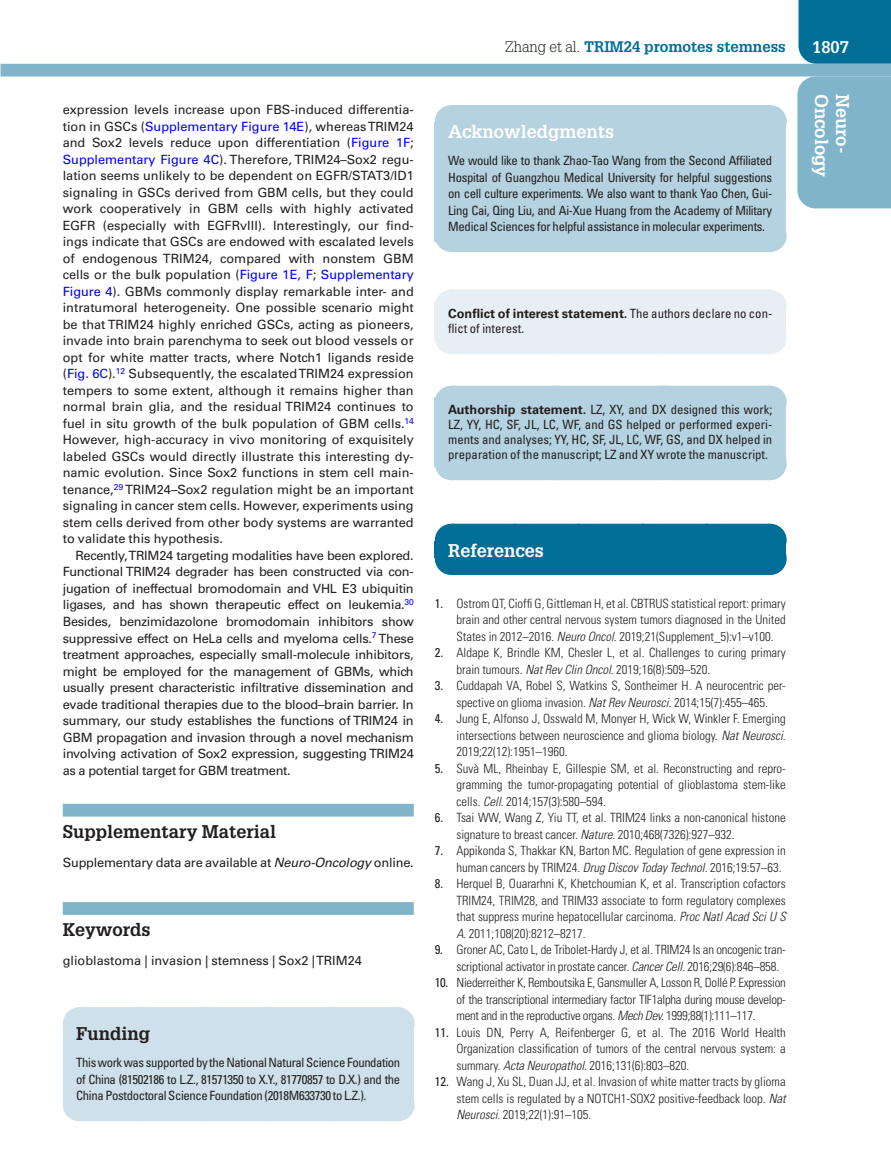
<style>
.page{position:relative;width:891px;height:1175px;background:#fff}
.page>*{position:absolute;margin:0;border:0;box-sizing:border-box;transform-origin:0 0}
.t1{font:700 18px "Glypha LT Std";color:#fff}
.t2{font:700 18px "Glypha LT Std";color:#231f20}
.t3{font:700 16.5px "Glypha LT Std";color:#fff}
.t4{font:700 15px "Glypha LT Std";color:#006e96}
.t5{font:12.75px/16.5px "Univers LT Std";letter-spacing:-.015em;color:#231f20;text-align:justify}
.t6{font:300 condensed 12.75px/16.5px "Univers LT Std";color:#231f20;text-align:justify}
.t7{font:condensed 12.75px/16.5px "Univers LT Std";letter-spacing:-.025em;color:#231f20;text-align:justify}
.t8{font:condensed 12.75px/15px "Univers LT Std";color:#231f20}
.s1{color:#00f}
.s2{font-style:italic}
.s3{font-weight:300;color:#231f20}
.s4{font-weight:700;font-stretch:normal}
.s5{font-weight:400}
</style>
<div class="page">
<div style="left:799px;top:0;width:92px;height:64px;background:#006e96"></div>
<div style="left:1px;top:64px;width:890px;height:12px;background:#7fb4ca"></div>
<div style="left:797px;top:76px;width:94px;height:132px;background:#7fb4ca"></div>
<div style="left:63px;top:803px;width:351px;height:13px;background:#7fb4ca"></div>
<div style="left:63px;top:902px;width:351px;height:12px;background:#7fb4ca"></div>
<div style="left:63px;top:1024px;width:351px;height:33px;background:#cee0ea"></div>
<div style="left:79px;top:1007px;width:318px;height:33px;background:#cee0ea"></div>
<hr style="left:397px;top:1007px;width:1px;height:33px;background:#cee0ea">
<div style="left:63px;top:1054px;width:351px;height:49px;background:#cee0ea"></div>
<div style="left:79px;top:1088px;width:318px;height:33px;background:#cee0ea"></div>
<hr style="left:397px;top:1088px;width:1px;height:33px;background:#cee0ea">
<div style="left:435px;top:122px;width:351px;height:32px;background:#b4d2df"></div>
<div style="left:451px;top:105px;width:318px;height:33px;background:#b4d2df"></div>
<hr style="left:769px;top:105px;width:1px;height:33px;background:#b4d2df">
<div style="left:435px;top:151px;width:351px;height:90px;background:#b4d2df"></div>
<div style="left:451px;top:219px;width:318px;height:33px;background:#b4d2df"></div>
<hr style="left:769px;top:219px;width:1px;height:33px;background:#b4d2df">
<div style="left:435px;top:301px;width:351px;height:40px;background:#e8eff4"></div>
<div style="left:451px;top:290px;width:318px;height:32px;background:#e8eff4"></div>
<hr style="left:769px;top:290px;width:1px;height:32px;background:#e8eff4">
<div style="left:451px;top:321px;width:318px;height:33px;background:#e8eff4"></div>
<hr style="left:769px;top:321px;width:1px;height:33px;background:#e8eff4">
<div style="left:435px;top:397px;width:351px;height:70px;background:#b4d2df"></div>
<div style="left:451px;top:386px;width:318px;height:32px;background:#b4d2df"></div>
<hr style="left:769px;top:386px;width:1px;height:32px;background:#b4d2df">
<div style="left:451px;top:447px;width:318px;height:33px;background:#b4d2df"></div>
<hr style="left:769px;top:447px;width:1px;height:33px;background:#b4d2df">
<div style="left:435px;top:541px;width:351px;height:16px;background:#006e96"></div>
<div style="left:451px;top:524px;width:318px;height:32px;background:#006e96"></div>
<hr style="left:769px;top:524px;width:1px;height:32px;background:#006e96">
<div style="left:451px;top:542px;width:318px;height:33px;background:#006e96"></div>
<hr style="left:769px;top:542px;width:1px;height:33px;background:#006e96">
<p class="t5" style="left:63px;top:102px;width:353px">expression levels increase upon FBS-induced differentia&shy;tion in GSCs (<span class="s1">Supplementary Figure 14E</span>), whereas TRIM24 and Sox2 levels reduce upon differentiation (<span class="s1">Figure 1F</span>; <span class="s1">Supplementary Figure 4C</span>). Therefore, TRIM24–Sox2 regu&shy;lation seems unlikely to be dependent on EGFR/STAT3/ID1 signaling in GSCs derived from GBM cells, but they could work cooperatively in GBM cells with highly activated EGFR (especially with EGFRvIII). Interestingly, our find&shy;ings indicate that GSCs are endowed with escalated levels of endogenous TRIM24, compared with nonstem GBM cells or the bulk population (<span class="s1">Figure 1E</span>, <span class="s1">F</span>; <span class="s1">Supplementary Figure 4</span>). GBMs commonly display remarkable inter- and intratumoral heterogeneity. One possible scenario might be that TRIM24 highly enriched GSCs, acting as pioneers, invade into brain parenchyma to seek out blood vessels or opt for white matter tracts, where Notch1 ligands reside (<span class="s1">Fig. 6C</span>).<sup>12</sup> Subsequently, the escalated TRIM24 expression tempers to some extent, although it remains higher than normal brain glia, and the residual TRIM24 continues to fuel in situ growth of the bulk population of GBM cells.<sup>14<br></sup>However, high-accuracy in vivo monitoring of exquisitely labeled GSCs would directly illustrate this interesting dy&shy;namic evolution. Since Sox2 functions in stem cell main&shy;tenance,<sup>29</sup> TRIM24–Sox2 regulation might be an important signaling in cancer stem cells. However, experiments using stem cells derived from other body systems are warranted to validate this hypothesis.</p>
<p class="t5" style="left:63px;top:547px;width:353px;text-indent:13px">Recently, TRIM24 targeting modalities have been explored.<br>Functional TRIM24 degrader has been constructed via con&shy;jugation of ineffectual bromodomain and VHL E3 ubiquitin ligases, and has shown therapeutic effect on leukemia.<sup>30<br></sup>Besides, benzimidazolone bromodomain inhibitors show suppressive effect on HeLa cells and myeloma cells.<sup>7</sup> These treatment approaches, especially small-molecule inhibitors, might be employed for the management of GBMs, which usually present characteristic infiltrative dissemination and evade traditional therapies due to the blood–brain barrier. In summary, our study establishes the functions of TRIM24 in GBM propagation and invasion through a novel mechanism involving activation of Sox2 expression, suggesting TRIM24 as a potential target for GBM treatment.</p>
<h1 class="t2" style="left:63px;top:820px;width:215px">Supplementary Material</h1>
<p class="t5" style="left:63px;top:854px;width:353px">Supplementary data are available at <span class="s2">Neuro-Oncology</span> online.</p>
<h1 class="t2" style="left:63px;top:918px;width:89px">Keywords</h1>
<p class="t5" style="left:63px;top:952px;width:301px">glioblastoma | invasion | stemness | Sox2 | TRIM24</p>
<h1 class="t2" style="left:76px;top:1022px;width:76px">Funding</h1>
<p class="t7" style="left:76px;top:1054px;width:326px">This work was supported by the National Natural Science Foundation of China (81502186 to L.Z., 81571350 to X.Y., 81770857 to D.X.) and the China Postdoctoral Science Foundation (2018M633730 to L.Z.).</p>
<p class="t4" style="left:505px;top:37px;width:282px"><span class="s3">Zhang et al.</span> TRIM24 promotes stemness</p>
<p class="t3" style="left:812px;top:37px;width:38px">1807</p>
<h1 class="t1" style="left:833px;top:94px;width:85px;rotate:90deg">Oncology</h1>
<h1 class="t1" style="left:854px;top:94px;width:61px;rotate:90deg">Neuro-</h1>
<h1 class="t1" style="left:448px;top:120px;width:168px">Acknowledgments</h1>
<p class="t7" style="left:448px;top:152px;width:326px">We would like to thank Zhao-Tao Wang from the Second Affiliated Hospital of Guangzhou Medical University for helpful suggestions on cell culture experiments. We also want to thank Yao Chen, Gui-Ling Cai, Qing Liu, and Ai-Xue Huang from the Academy of Military Medical Sciences for helpful assistance in molecular experiments.</p>
<p class="t8" style="left:448px;top:306px;width:326px"><span class="s4">Conflict of interest statement.</span> The authors declare no con&shy;flict of interest.</p>
<p class="t7" style="left:448px;top:402px;width:326px;line-height:15px"><span class="s4">Authorship statement.</span> LZ, XY, and DX designed this work; LZ, YY, HC, SF, JL, LC, WF, and GS helped or performed experi&shy;ments and analyses; YY, HC, SF, JL, LC, WF, GS, and DX helped in preparation of the manuscript; LZ and XY wrote the manuscript.</p>
<h1 class="t1" style="left:448px;top:539px;width:97px">References</h1>
<p class="t6" style="left:457px;top:595px;width:331px;text-indent:-22px"><span class="s5">1.</span> Ostrom QT, Cioffi G, Gittleman H, et al. CBTRUS statistical report: primary brain and other central nervous system tumors diagnosed in the United States in 2012–2016. <span class="s2">Neuro Oncol.</span> 2019;21(Supplement_5):v1–v100.</p>
<p class="t6" style="left:457px;top:644px;width:331px;text-indent:-22px"><span class="s5">2.</span> Aldape K, Brindle KM, Chesler L, et al. Challenges to curing primary brain tumours. <span class="s2">Nat Rev Clin Oncol.</span> 2019;16(8):509–520.</p>
<p class="t6" style="left:435px;top:677px;width:353px;text-align:center"><span class="s5">3.</span> Cuddapah VA, Robel S, Watkins S, Sontheimer H. A neurocentric per&shy;spective on glioma invasion. <span class="s2">Nat Rev Neurosci.</span> 2014;15(7):455–465.</p>
<p class="t6" style="left:457px;top:710px;width:331px;text-indent:-22px"><span class="s5">4.</span> Jung E, Alfonso J, Osswald M, Monyer H, Wick W, Winkler F. Emerging intersections between neuroscience and glioma biology. <span class="s2">Nat Neurosci.<br></span>2019;22(12):1951–1960.</p>
<p class="t6" style="left:457px;top:760px;width:331px;text-indent:-22px"><span class="s5">5.</span> Suvà ML, Rheinbay E, Gillespie SM, et al. Reconstructing and repro&shy;gramming the tumor-propagating potential of glioblastoma stem-like cells. <span class="s2">Cell.</span> 2014;157(3):580–594.</p>
<p class="t6" style="left:457px;top:809px;width:331px;text-indent:-22px"><span class="s5">6.</span> Tsai WW, Wang Z, Yiu TT, et al. TRIM24 links a non-canonical histone signature to breast cancer. <span class="s2">Nature.</span> 2010;468(7326):927–932.</p>
<p class="t6" style="left:457px;top:842px;width:331px;text-indent:-22px"><span class="s5">7.</span> Appikonda S, Thakkar KN, Barton MC. Regulation of gene expression in human cancers by TRIM24. <span class="s2">Drug Discov Today Technol.</span> 2016;19:57–63.</p>
<p class="t6" style="left:457px;top:875px;width:331px;text-indent:-22px"><span class="s5">8.</span> Herquel B, Ouararhni K, Khetchoumian K, et al. Transcription cofactors TRIM24, TRIM28, and TRIM33 associate to form regulatory complexes that suppress murine hepatocellular carcinoma. <span class="s2">Proc Natl Acad Sci U S A.</span> 2011;108(20):8212–8217.</p>
<p class="t6" style="left:457px;top:941px;width:331px;text-indent:-22px"><span class="s5">9.</span> Groner AC, Cato L, de Tribolet-Hardy J, et al. TRIM24 Is an oncogenic tran&shy;scriptional activator in prostate cancer. <span class="s2">Cancer Cell.</span> 2016;29(6):846–858.</p>
<p class="t6" style="left:457px;top:974px;width:331px;text-indent:-22px"><span class="s5">10.</span> Niederreither K, Remboutsika E, Gansmuller A, Losson R, Dollé P. Expression of the transcriptional intermediary factor TIF1alpha during mouse develop&shy;ment and in the reproductive organs. <span class="s2">Mech Dev.</span> 1999;88(1):111–117.</p>
<p class="t6" style="left:457px;top:1024px;width:331px;text-indent:-22px"><span class="s5">11.</span> Louis DN, Perry A, Reifenberger G, et al. The 2016 World Health Organization classification of tumors of the central nervous system: a summary. <span class="s2">Acta Neuropathol.</span> 2016;131(6):803–820.</p>
<p class="t6" style="left:457px;top:1073px;width:331px;text-indent:-22px"><span class="s5">12.</span> Wang J, Xu SL, Duan JJ, et al. Invasion of white matter tracts by glioma stem cells is regulated by a NOTCH1-SOX2 positive-feedback loop. <span class="s2">Nat Neurosci.</span> 2019;22(1):91–105.</p>
</div>
